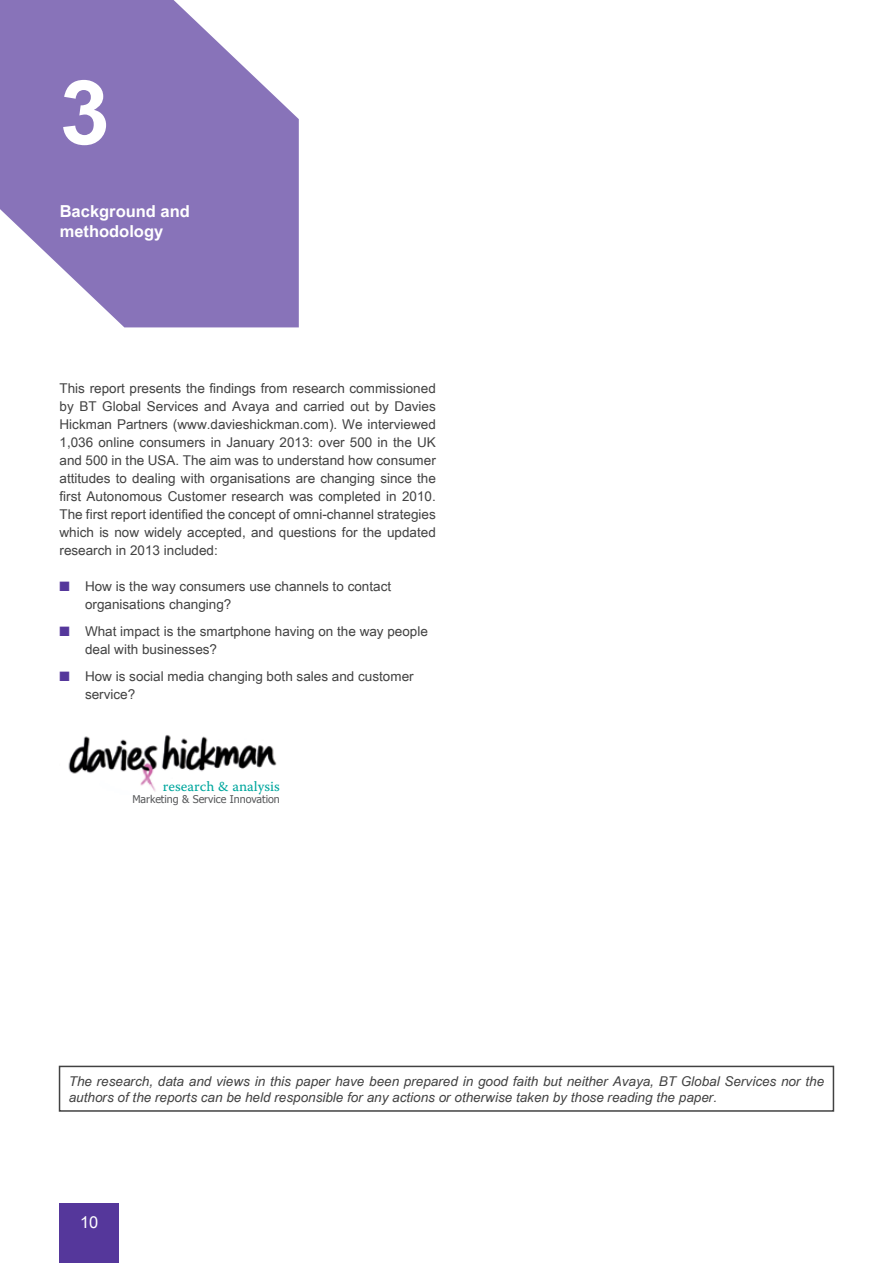
<style>
.page{position:relative;width:893px;height:1263px;background:#fff}
.page>*{position:absolute;margin:0;border:0;box-sizing:border-box;transform-origin:0 0}
.t1{font:700 90px "Arial";color:#fff}
.t2{font:700 16.5px/19.8px "Arial";color:#fff}
.t3{font:16.5px "Arial";color:#fff}
.t4{font:14.1px "Warnock Pro Capt";color:#00a79e}
.t5{font:13.5px/18px "Arial";color:#424242}
.t6{font:italic 13.5px/16.2px "Arial";color:#424242}
.t7{font:10.65px "Tahoma";color:#58595b}
.s1{color:#55379b}
</style>
<div class="page">
<div style="left:60px;top:1203px;width:59px;height:60px;background:#55379b"></div>
<svg style="left:0;top:0;width:299px;height:327px;background:#9a88c3"></svg>
<img style="left:68px;top:735px;width:209px;height:57px">
<div style="left:59px;top:1066px;width:775px;height:46px;border:2px solid #424242"></div>
<h1 class="t1" style="left:60px;top:60px;width:52px">3</h1>
<p class="t2" style="left:60px;top:202px;width:132px">Background and methodology</p>
<p class="t5" style="left:60px;top:379px;width:378px;text-align:justify">This report presents the findings from research commissioned by BT Global Services and Avaya and carried out by Davies Hickman Partners (www.davieshickman.com). We interviewed 1,036 online consumers in January 2013: over 500 in the UK and 500 in the USA. The aim was to understand how consumer attitudes to dealing with organisations are changing since the first Autonomous Customer research was completed in 2010.<br>The first report identified the concept of omni-channel strategies which is now widely accepted, and questions for the updated research in 2013 included:</p>
<p class="t5" style="left:85px;top:577px;width:308px;text-indent:-26px"><span class="s1">■</span> How is the way consumers use channels to contact organisations changing?</p>
<p class="t5" style="left:85px;top:622px;width:344px;text-indent:-26px"><span class="s1">■</span> What impact is the smartphone having on the way people deal with businesses?</p>
<p class="t5" style="left:85px;top:667px;width:330px;text-indent:-26px"><span class="s1">■</span> How is social media changing both sales and customer service?</p>
<p class="t4" style="left:163px;top:778px;width:119px">research &amp; analysis</p>
<p class="t7" style="left:132px;top:792px;width:149px">Marketing &amp; Service Innovation</p>
<p class="t6" style="left:69px;top:1073px;width:757px">The research, data and views in this paper have been prepared in good faith but neither Avaya, BT Global Services nor the authors of the reports can be held responsible for any actions or otherwise taken by those reading the paper.</p>
<p class="t3" style="left:80px;top:1213px;width:20px">10</p>
</div>
